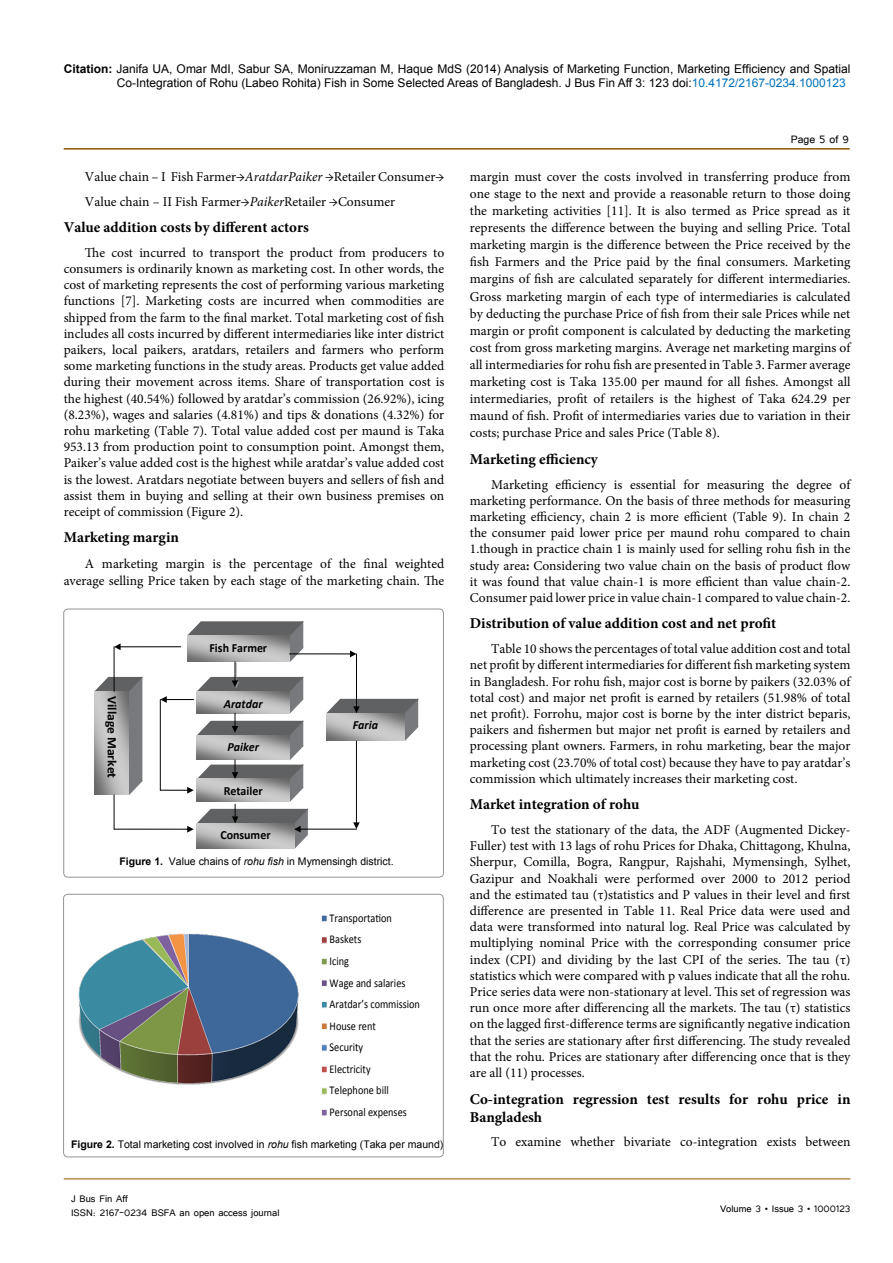
<style>
.page{position:relative;width:893px;height:1263px;background:#fff}
.page>*{position:absolute;margin:0;border:0;box-sizing:border-box;transform-origin:0 0}
.t1{font:700 15px/18px "Minion Pro";color:#000}
.t2{font:13.5px/16.2px "Minion Pro";color:#000;text-align:justify}
.t3{font:13.5px "Tunga";color:#000}
.t4{font:700 13.05px "Calibri";color:#000;scale:1.04 1}
.t5{font:700 12.45px "Calibri";color:#000;scale:.96 1}
.t6{font:italic 700 12.45px "Calibri";letter-spacing:.005em;color:#000;scale:.96 1}
.t7{font:12px/14.4px "Arial";color:#000}
.t8{font:12px/14.4px "Tunga";color:#000}
.t9{font:11.85px/21.6px "Calibri";color:#000;scale:.86 1}
.t10{font:10.5px "Arial";color:#000}
.s1{font-weight:700}
.s2{color:#0072bc}
.s3{font-style:italic}
</style>
<div class="page">
<hr style="left:64px;top:148px;width:786px;height:2px;background:#905501">
<hr style="left:64px;top:1179px;width:786px;height:1px;background:#905501">
<svg style="left:95px;top:677px;width:47px;height:118px"></svg>
<svg style="left:94px;top:691px;width:35px;height:104px"></svg>
<hr style="left:289px;top:654px;width:62px;height:1px;background:#000">
<svg style="left:350px;top:650px;width:6px;height:7px"></svg>
<hr style="left:300px;top:829px;width:56px;height:1px;background:#000">
<hr style="left:114px;top:829px;width:74px;height:1px;background:#000">
<hr style="left:120px;top:646px;width:61px;height:1px;background:#000">
<svg style="left:114px;top:643px;width:7px;height:7px"></svg>
<hr style="left:114px;top:647px;width:1px;height:44px;background:#000">
<hr style="left:114px;top:795px;width:1px;height:34px;background:#000">
<hr style="left:356px;top:741px;width:1px;height:82px;background:#000">
<svg style="left:353px;top:822px;width:7px;height:7px"></svg>
<hr style="left:356px;top:654px;width:1px;height:53px;background:#000">
<svg style="left:326px;top:699px;width:92px;height:42px"></svg>
<svg style="left:160px;top:621px;width:148px;height:228px"></svg>
<div style="left:64px;top:609px;width:379px;height:268px;border:1px solid #939598;border-radius:4px"></div>
<img style="left:78px;top:933px;width:221px;height:152px">
<div style="left:321px;top:915px;width:6px;height:7px;background:#40699c"></div>
<div style="left:321px;top:915px;width:7px;height:7px;border:1px solid #f7f7f8"></div>
<svg style="left:323px;top:938px;width:3px;height:4px"></svg>
<div style="left:321px;top:936px;width:7px;height:8px;border:1px solid #f7f7f8"></div>
<div style="left:321px;top:958px;width:6px;height:7px;background:#7f9a48"></div>
<div style="left:321px;top:958px;width:7px;height:7px;border:1px solid #f7f7f8"></div>
<svg style="left:323px;top:981px;width:3px;height:4px"></svg>
<div style="left:321px;top:979px;width:7px;height:8px;border:1px solid #f7f7f8"></div>
<div style="left:321px;top:1001px;width:6px;height:7px;background:#3c8da3"></div>
<div style="left:321px;top:1001px;width:7px;height:7px;border:1px solid #f7f7f8"></div>
<svg style="left:323px;top:1024px;width:3px;height:4px"></svg>
<div style="left:321px;top:1022px;width:7px;height:8px;border:1px solid #f7f7f8"></div>
<div style="left:321px;top:1044px;width:6px;height:7px;background:#4f81bd"></div>
<div style="left:321px;top:1044px;width:7px;height:7px;border:1px solid #f7f7f8"></div>
<div style="left:321px;top:1066px;width:6px;height:7px;background:#c0504d"></div>
<div style="left:321px;top:1066px;width:7px;height:7px;border:1px solid #f7f7f8"></div>
<svg style="left:323px;top:1089px;width:3px;height:4px"></svg>
<div style="left:321px;top:1087px;width:7px;height:8px;border:1px solid #f7f7f8"></div>
<div style="left:321px;top:1109px;width:6px;height:7px;background:#8064a2"></div>
<div style="left:321px;top:1109px;width:7px;height:7px;border:1px solid #f7f7f8"></div>
<div style="left:64px;top:894px;width:379px;height:263px;border:1px solid #939598;border-radius:4px"></div>
<p class="t7" style="left:117px;top:61px;width:735px;text-indent:-53px"><span class="s1">Citation:</span> Janifa UA, Omar MdI, Sabur SA, Moniruzzaman M, Haque MdS (2014) Analysis of Marketing Function, Marketing Efficiency and Spatial<br>Co-Integration of Rohu (Labeo Rohita) Fish in Some Selected Areas of Bangladesh. J Bus Fin Aff 3: 123 doi:<span class="s2">10.4172/2167-0234.1000123</span></p>
<p class="t2" style="left:85px;top:164px;width:361px;line-height:24.8px">Value chain – I Fish Farmer→<span class="s3">AratdarPaiker</span> →Retailer Consumer→<br>Value chain – II Fish Farmer→<span class="s3">Paiker</span>Retailer →Consumer</p>
<p class="t1" style="left:64px;top:218px;width:247px">Value addition costs by different actors</p>
<p class="t2" style="left:64px;top:244px;width:382px;text-indent:21px">The cost incurred to transport the product from producers to consumers is ordinarily known as marketing cost. In other words, the cost of marketing represents the cost of performing various marketing functions [7]. Marketing costs are incurred when commodities are shipped from the farm to the final market. Total marketing cost of fish includes all costs incurred by different intermediaries like inter district paikers, local paikers, aratdars, retailers and farmers who perform some marketing functions in the study areas. Products get value added during their movement across items. Share of transportation cost is the highest (40.54%) followed by aratdar’s commission (26.92%), icing (8.23%), wages and salaries (4.81%) and tips &amp; donations (4.32%) for rohu marketing (Table 7). Total value added cost per maund is Taka 953.13 from production point to consumption point. Amongst them, Paiker’s value added cost is the highest while aratdar’s value added cost is the lowest. Aratdars negotiate between buyers and sellers of fish and assist them in buying and selling at their own business premises on receipt of commission (Figure 2).</p>
<p class="t1" style="left:64px;top:528px;width:117px">Marketing margin</p>
<p class="t2" style="left:64px;top:555px;width:382px;line-height:17.1px;text-align:right">A marketing margin is the percentage of the final weighted average selling Price taken by each stage of the marketing chain. The</p>
<p class="t4" style="left:121px;top:696px;width:81px;rotate:90deg">Village Market</p>
<p class="t5" style="left:209px;top:640px;width:62px">Fish Farmer</p>
<p class="t6" style="left:224px;top:695px;width:42px">Aratdar</p>
<p class="t6" style="left:227px;top:739px;width:34px">Paiker</p>
<p class="t5" style="left:224px;top:783px;width:42px">Retailer</p>
<p class="t5" style="left:220px;top:827px;width:54px">Consumer</p>
<p class="t6" style="left:353px;top:717px;width:28px">Faria</p>
<p class="t10" style="left:119px;top:854px;width:276px"><span class="s1">Figure 1.</span> Value chains of <span class="s3">rohu fish</span> in Mymensingh district.</p>
<p class="t9" style="left:330px;top:907px;width:107px">Transportation<br>Baskets<br>Icing<br>Wage and salaries<br>Aratdar’s commission<br>House rent<br>Security<br>Electricity<br>Telephone bill<br>Personal expenses</p>
<p class="t10" style="left:71px;top:1137px;width:374px"><span class="s1">Figure 2.</span> Total marketing cost involved in <span class="s3">rohu</span> fish marketing (Taka per maund)</p>
<p class="t8" style="left:71px;top:1190px;width:210px">J Bus Fin Aff<br>ISSN: 2167-0234 BSFA an open access journal</p>
<p class="t3" style="left:791px;top:131px;width:60px">Page 5 of 9</p>
<p class="t2" style="left:470px;top:168px;width:382px;line-height:17.1px">margin must cover the costs involved in transferring produce from one stage to the next and provide a reasonable return to those doing the marketing activities [11]. It is also termed as Price spread as it represents the difference between the buying and selling Price. Total marketing margin is the difference between the Price received by the fish Farmers and the Price paid by the final consumers. Marketing margins of fish are calculated separately for different intermediaries.<br>Gross marketing margin of each type of intermediaries is calculated by deducting the purchase Price of fish from their sale Prices while net margin or profit component is calculated by deducting the marketing cost from gross marketing margins. Average net marketing margins of all intermediaries for rohu fish are presented in Table 3. Farmer average marketing cost is Taka 135.00 per maund for all fishes. Amongst all intermediaries, profit of retailers is the highest of Taka 624.29 per maund of fish. Profit of intermediaries varies due to variation in their costs; purchase Price and sales Price (Table 8).</p>
<p class="t1" style="left:470px;top:450px;width:129px">Marketing efficiency</p>
<p class="t2" style="left:470px;top:476px;width:382px;text-indent:21px">Marketing efficiency is essential for measuring the degree of marketing performance. On the basis of three methods for measuring marketing efficiency, chain 2 is more efficient (Table 9). In chain 2 the consumer paid lower price per maund rohu compared to chain 1.though in practice chain 1 is mainly used for selling rohu fish in the study area<span class="s1">:</span> Considering two value chain on the basis of product flow it was found that value chain-1 is more efficient than value chain-2.<br>Consumer paid lower price in value chain-1 compared to value chain-2.</p>
<p class="t1" style="left:470px;top:614px;width:308px">Distribution of value addition cost and net profit</p>
<p class="t2" style="left:470px;top:641px;width:382px;text-indent:21px">Table 10 shows the percentages of total value addition cost and total net profit by different intermediaries for different fish marketing system in Bangladesh. For rohu fish, major cost is borne by paikers (32.03% of total cost) and major net profit is earned by retailers (51.98% of total net profit). Forrohu, major cost is borne by the inter district beparis, paikers and fishermen but major net profit is earned by retailers and processing plant owners. Farmers, in rohu marketing, bear the major marketing cost (23.70% of total cost) because they have to pay aratdar’s commission which ultimately increases their marketing cost.</p>
<p class="t1" style="left:470px;top:795px;width:171px">Market integration of rohu</p>
<p class="t2" style="left:470px;top:822px;width:382px;text-indent:21px">To test the stationary of the data, the ADF (Augmented Dickey‐ Fuller) test with 13 lags of rohu Prices for Dhaka, Chittagong, Khulna, Sherpur, Comilla, Bogra, Rangpur, Rajshahi, Mymensingh, Sylhet, Gazipur and Noakhali were performed over 2000 to 2012 period and the estimated tau (τ)statistics and P values in their level and first difference are presented in Table 11. Real Price data were used and data were transformed into natural log. Real Price was calculated by multiplying nominal Price with the corresponding consumer price index (CPI) and dividing by the last CPI of the series. The tau (τ) statistics which were compared with p values indicate that all the rohu<span class="s3">.<br></span>Price series data were non‐stationary at level. This set of regression was run once more after differencing all the markets. The tau (τ) statistics on the lagged first‐difference terms are significantly negative indication that the series are stationary after first differencing. The study revealed that the rohu. Prices are stationary after differencing once that is they are all (11) processes.</p>
<p class="t1" style="left:470px;top:1089px;width:382px">Co‐integration regression test results for rohu price in<br>Bangladesh</p>
<p class="t2" style="left:491px;top:1134px;width:361px">To examine whether bivariate co‐integration exists between</p>
<p class="t8" style="left:720px;top:1200px;width:132px">Volume 3 • Issue 3 • 1000123</p>
</div>
